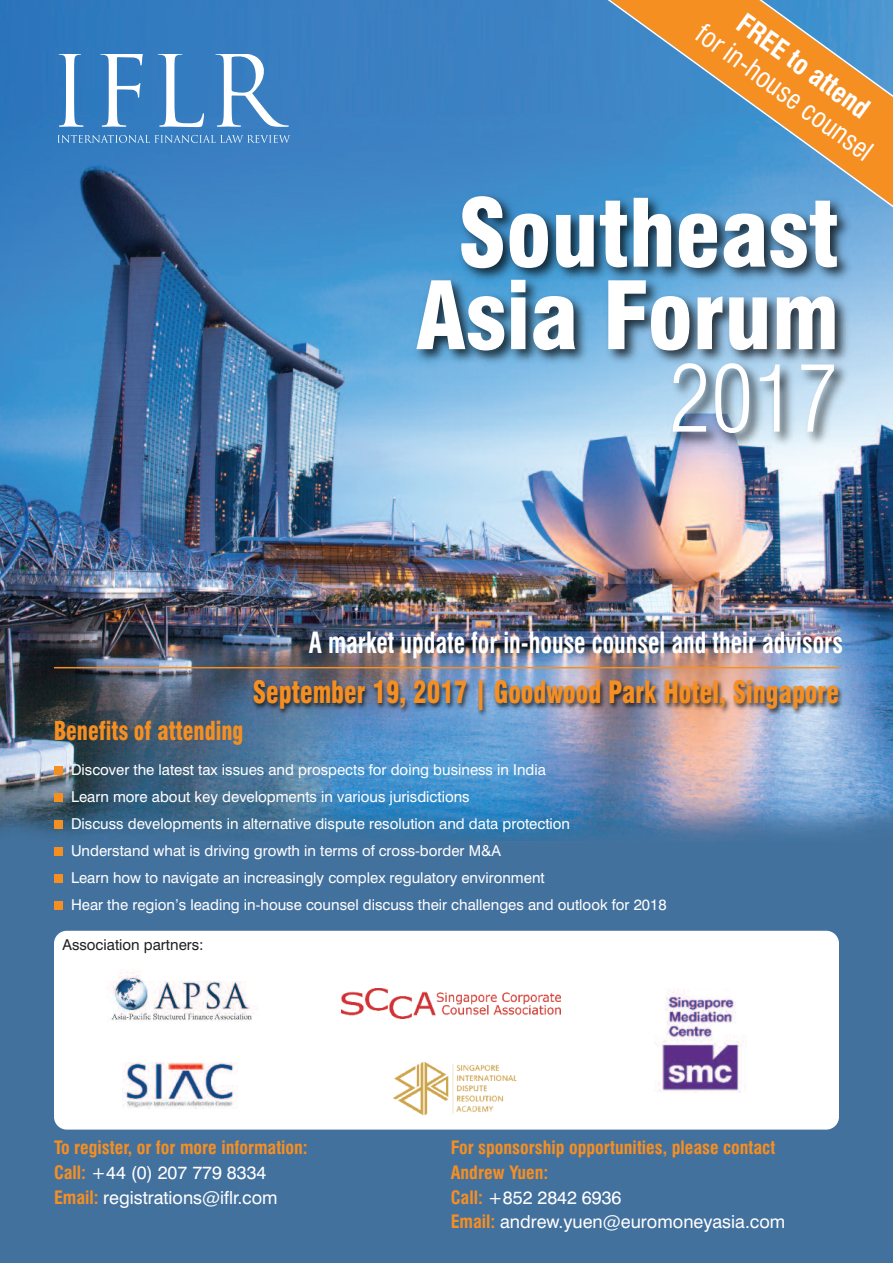
<style>
.page{position:relative;width:893px;height:1263px;background:#fff}
.page>*{position:absolute;margin:0;border:0;box-sizing:border-box;transform-origin:0 0}
.t1{font:900 condensed 91.5px/82.5px "Swiss 721 BT";color:#fff;text-align:center}
.t2{font:300 condensed 91.5px "Swiss 721 BT";color:#fff}
.t3{font:900 condensed 30px "Swiss 721 BT";color:#f68f22;scale:.84 1}
.t4{font:700 condensed 28.5px "Swiss 721 BT";color:#fff;scale:.84 1}
.t5{font:condensed 27px "Swiss 721 BT";color:#fff}
.t6{font:700 condensed 27px "Swiss 721 BT";color:#fff}
.t7{font:900 condensed 25.5px "Swiss 721 BT";color:#f68f22;scale:.84 1}
.t8{font:700 condensed 18px/24.6px "Swiss 721 BT";color:#f68f22}
.t9{font:15px/27px "Swiss 721 BT";color:#fff}
.t10{font:15px "Swiss 721 BT";color:#231f20}
.s1{font-weight:400;font-stretch:normal;color:#fff}
</style>
<div class="page">
<img style="left:0;top:0;width:893px;height:1263px">
<svg style="left:375px;top:0;width:518px;height:172px;background:#6c8a9f"></svg>
<img style="left:277px;top:172px;width:616px;height:345px">
<img style="left:40px;top:673px;width:818px;height:53px">
<hr style="left:54px;top:667px;width:785px;height:1px;background:#f68f22">
<div style="left:54px;top:766px;width:9px;height:9px;background:#f68f22"></div>
<div style="left:54px;top:793px;width:9px;height:9px;background:#f68f22"></div>
<div style="left:54px;top:820px;width:9px;height:9px;background:#f68f22"></div>
<div style="left:54px;top:847px;width:9px;height:9px;background:#f68f22"></div>
<div style="left:54px;top:874px;width:9px;height:9px;background:#f68f22"></div>
<div style="left:54px;top:901px;width:9px;height:9px;background:#f68f22"></div>
<svg style="left:59px;top:54px;width:25px;height:73px"></svg>
<svg style="left:100px;top:54px;width:43px;height:73px"></svg>
<svg style="left:158px;top:54px;width:46px;height:73px"></svg>
<svg style="left:215px;top:54px;width:74px;height:73px"></svg>
<svg style="left:58px;top:135px;width:232px;height:8px;background:#5d96cc"></svg>
<div style="left:54px;top:931px;width:785px;height:198px;background:#fff;border-radius:13px"></div>
<img style="left:111px;top:972px;width:141px;height:50px">
<img style="left:342px;top:988px;width:218px;height:30px">
<img style="left:123px;top:1062px;width:111px;height:46px">
<img style="left:394px;top:1062px;width:123px;height:54px">
<img style="left:655px;top:991px;width:89px;height:101px">
<h3 class="t6" style="left:746px;top:11px;width:158px;rotate:36deg">FREE to attend</h3>
<h3 class="t5" style="left:705px;top:22px;width:212px;rotate:36deg">for in-house counsel</h3>
<h1 class="t1" style="left:416px;top:200px;width:425px">Southeast<br>Asia Forum</h1>
<h1 class="t2" style="left:668px;top:363px;width:172px">2017</h1>
<h3 class="t4" style="left:309px;top:631px;width:637px">A market update for in-house counsel and their advisors</h3>
<h2 class="t3" style="left:253px;top:680px;width:699px">September 19, 2017 | Goodwood Park Hotel, Singapore</h2>
<h3 class="t7" style="left:54px;top:721px;width:228px">Benefits of attending</h3>
<p class="t9" style="left:71px;top:757px;width:597px">Discover the latest tax issues and prospects for doing business in India<br>Learn more about key developments in various jurisdictions<br>Discuss developments in alternative dispute resolution and data protection<br>Understand what is driving growth in terms of cross-border M&amp;A<br>Learn how to navigate an increasingly complex regulatory environment<br>Hear the region’s leading in-house counsel discuss their challenges and outlook for 2018</p>
<p class="t10" style="left:62px;top:939px;width:143px">Association partners:</p>
<p class="t8" style="left:54px;top:1137px;width:255px">To register, or for more information:<br>Call: <span class="s1">+44 (0) 207 779 8334<br></span>Email: <span class="s1">registrations@iflr.com</span></p>
<p class="t8" style="left:451px;top:1137px;width:336px">For sponsorship opportunities, please contact<br>Andrew Yuen:<br>Call: <span class="s1">+852 2842 6936<br></span>Email: <span class="s1">andrew.yuen@euromoneyasia.com</span></p>
</div>
